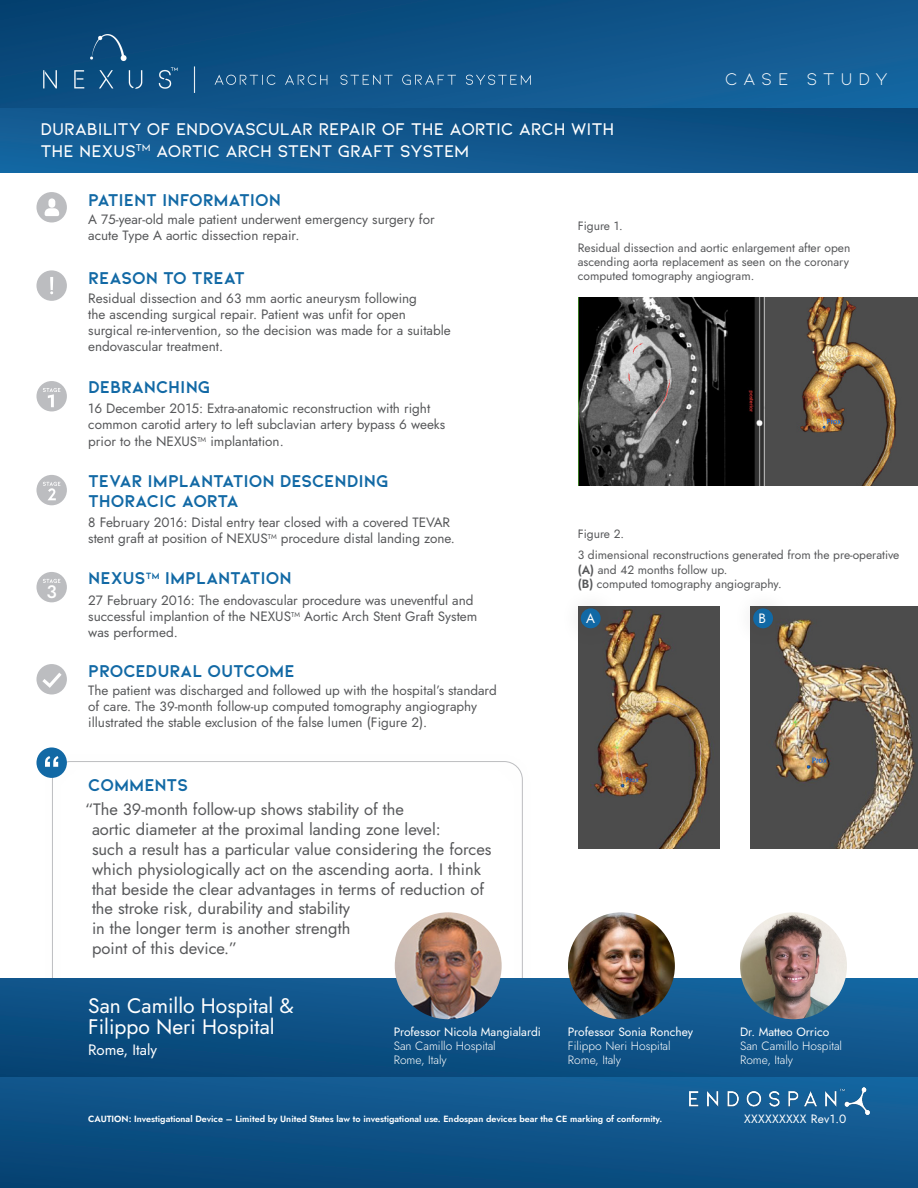
<style>
.page{position:relative;width:918px;height:1188px;background:#fff}
.page>*{position:absolute;margin:0;border:0;box-sizing:border-box;transform-origin:0 0}
.t1{font:21px/21px "Jost";color:#fff}
.t2{font:700 18px/19.5px "Kiona";letter-spacing:-.01em;color:#1269a5}
.t3{font:600 18px/21.6px "Kiona";letter-spacing:-.01em;color:#fff}
.t4{font:18px "Kiona";letter-spacing:.315em;color:#fff}
.t5{font:500 18px "Jost";color:#fff}
.t6{font:16.5px/19.8px "Jost";color:#57585a}
.t7{font:15px "Jost";color:#fff}
.t8{font:13.5px/16.2px "Jost";color:#57585a}
.t9{font:13.5px "Jost";color:#fff}
.t10{font:12px/14.4px "Jost";color:#57585a;text-align:justify}
.t11{font:300 12px/14.4px "Jost";color:#fff}
.t12{font:12px "Jost";letter-spacing:.025em;color:#fff}
.t13{font:600 9px "Jost";color:#fff}
.s1{font-weight:400}
.s2{font-weight:600}
</style>
<div class="page">
<img style="left:750px;top:607px;width:168px;height:242px">
<img style="left:578px;top:607px;width:142px;height:242px">
<svg style="left:0;top:979px;width:918px;height:98px;background:#0e5287"></svg>
<div style="left:0;top:1077px;width:918px;height:111px;background:linear-gradient(to bottom,#155e96,#084879)"></div>
<img style="left:689px;top:1088px;width:181px;height:26px">
<div style="left:36px;top:747px;width:31px;height:31px;background:#1269a5;border-radius:50%"></div>
<svg style="left:45px;top:756px;width:14px;height:11px"></svg>
<img style="left:568px;top:912px;width:107px;height:107px;border-radius:53px">
<img style="left:740px;top:912px;width:107px;height:107px;border-radius:53px">
<div style="left:36px;top:192px;width:31px;height:30px;background:#bcbdc0;border-radius:50%"></div>
<div style="left:48px;top:198px;width:7px;height:10px;background:#fff;border-radius:3px"></div>
<svg style="left:45px;top:208px;width:14px;height:8px"></svg>
<div style="left:36px;top:270px;width:31px;height:31px;background:#bcbdc0;border-radius:50%"></div>
<svg style="left:50px;top:277px;width:3px;height:17px"></svg>
<div style="left:36px;top:381px;width:31px;height:30px;background:#bcbdc0;border-radius:50%"></div>
<svg style="left:43px;top:388px;width:17px;height:19px"></svg>
<div style="left:36px;top:475px;width:31px;height:30px;background:#bcbdc0;border-radius:50%"></div>
<svg style="left:43px;top:482px;width:17px;height:18px"></svg>
<div style="left:36px;top:664px;width:31px;height:30px;background:#bcbdc0;border-radius:50%"></div>
<svg style="left:42px;top:673px;width:20px;height:15px"></svg>
<div style="left:0;top:60px;width:918px;height:113px;background:linear-gradient(to right,#156099,#0c4d80)"></div>
<div style="left:0;top:0;width:918px;height:108px;background:linear-gradient(to right,#074475,#156099)"></div>
<img style="left:43px;top:35px;width:488px;height:58px">
<div style="left:732px;top:587px;width:63px;height:63px;background:#231f20;opacity:.2"></div>
<div style="left:753px;top:608px;width:20px;height:20px;background:#1269a5;border-radius:50%"></div>
<img style="left:395px;top:912px;width:107px;height:107px;border-radius:53px">
<div style="left:559px;top:587px;width:63px;height:63px;background:#231f20;opacity:.2"></div>
<div style="left:581px;top:608px;width:20px;height:20px;background:#1269a5;border-radius:50%"></div>
<img style="left:579px;top:298px;width:339px;height:187px">
<div style="left:36px;top:572px;width:31px;height:30px;background:#bcbdc0;border-radius:50%"></div>
<svg style="left:43px;top:579px;width:17px;height:4px"></svg>
<p class="t3" style="left:40px;top:118px;width:575px">DURABILITY OF ENDOVASCULAR REPAIR OF THE AORTIC ARCH WITH<br>THE NEXUS<sup>TM</sup> AORTIC ARCH STENT GRAFT SYSTEM</p>
<p class="t2" style="left:88px;top:190px;width:194px">PATIENT INFORMATION</p>
<p class="t4" style="left:725px;top:69px;width:164px">CASE STUDY</p>
<p class="t5" style="left:46px;top:580px;width:12px">3</p>
<p class="t8" style="left:88px;top:211px;width:348px">A 75-year-old male patient underwent emergency surgery for acute Type A aortic dissection repair.</p>
<p class="t2" style="left:88px;top:268px;width:158px">REASON TO TREAT</p>
<p class="t8" style="left:88px;top:290px;width:364px">Residual dissection and 63 mm aortic aneurysm following<br>the ascending surgical repair. Patient was unfit for open surgical re-intervention, so the decision was made for a suitable endovascular treatment.</p>
<p class="t2" style="left:88px;top:377px;width:124px">DEBRANCHING</p>
<p class="t8" style="left:88px;top:401px;width:359px">16 December 2015: Extra-anatomic reconstruction with right common carotid artery to left subclavian artery bypass 6 weeks prior to the NEXUS<sup>TM</sup> implantation.</p>
<p class="t2" style="left:88px;top:471px;width:302px">TEVAR IMPLANTATION DESCENDING<br>THORACIC AORTA</p>
<p class="t8" style="left:88px;top:514px;width:368px">8 February 2016: Distal entry tear closed with a covered TEVAR stent graft at position of NEXUS<sup>TM</sup> procedure distal landing zone.</p>
<p class="t2" style="left:88px;top:568px;width:205px">NEXUS<sup>™</sup> IMPLANTATION</p>
<p class="t8" style="left:88px;top:592px;width:391px">27 February 2016: The endovascular procedure was uneventful and successful implantion of the NEXUS<sup>TM</sup> Aortic Arch Stent Graft System was performed.</p>
<p class="t2" style="left:88px;top:661px;width:208px">PROCEDURAL OUTCOME</p>
<p class="t8" style="left:88px;top:682px;width:410px">The patient was discharged and followed up with the hospital’s standard of care. The 39-month follow-up computed tomography angiography illustrated the stable exclusion of the false lumen (Figure 2).</p>
<p class="t2" style="left:88px;top:775px;width:102px">COMMENTS</p>
<p class="t6" style="left:92px;top:800px;width:401px;text-indent:-7px">“The 39-month follow-up shows stability of the<br>aortic diameter at the proximal landing zone level:<br>such a result has a particular value considering the forces which physiologically act on the ascending aorta. I think that beside the clear advantages in terms of reduction of the stroke risk, durability and stability<br>in the longer term is another strength<br>point of this device.”</p>
<p class="t1" style="left:88px;top:995px;width:207px">San Camillo Hospital &amp;<br>Filippo Neri Hospital</p>
<p class="t7" style="left:88px;top:1039px;width:70px">Rome, Italy</p>
<p class="t11" style="left:394px;top:1024px;width:149px"><span class="s1">Professor Nicola Mangialardi<br></span>San Camillo Hospital<br>Rome, Italy</p>
<p class="t10" style="left:578px;top:219px;width:46px">Figure 1.</p>
<p class="t10" style="left:578px;top:240px;width:274px">Residual dissection and aortic enlargement after open ascending aorta replacement as seen on the coronary computed tomography angiogram.</p>
<p class="t10" style="left:578px;top:527px;width:48px">Figure 2.</p>
<p class="t10" style="left:578px;top:548px;width:323px;text-align:left">3 dimensional reconstructions generated from the pre-operative <span class="s2">(A)</span> and 42 months follow up.<br><span class="s2">(B)</span> computed tomography angiography.</p>
<p class="t9" style="left:586px;top:609px;width:10px">A</p>
<p class="t9" style="left:758px;top:609px;width:9px">B</p>
<p class="t11" style="left:568px;top:1024px;width:127px"><span class="s1">Professor Sonia Ronchey<br></span>Filippo Neri Hospital<br>Rome, Italy</p>
<p class="t11" style="left:740px;top:1024px;width:104px"><span class="s1">Dr. Matteo Orrico<br></span>San Camillo Hospital<br>Rome, Italy</p>
<p class="t13" style="left:88px;top:1112px;width:575px">CAUTION: Investigational Device – Limited by United States law to investigational use. Endospan devices bear the CE marking of conformity.</p>
<p class="t12" style="left:744px;top:1111px;width:104px">XXXXXXXXX Rev1.0</p>
</div>
